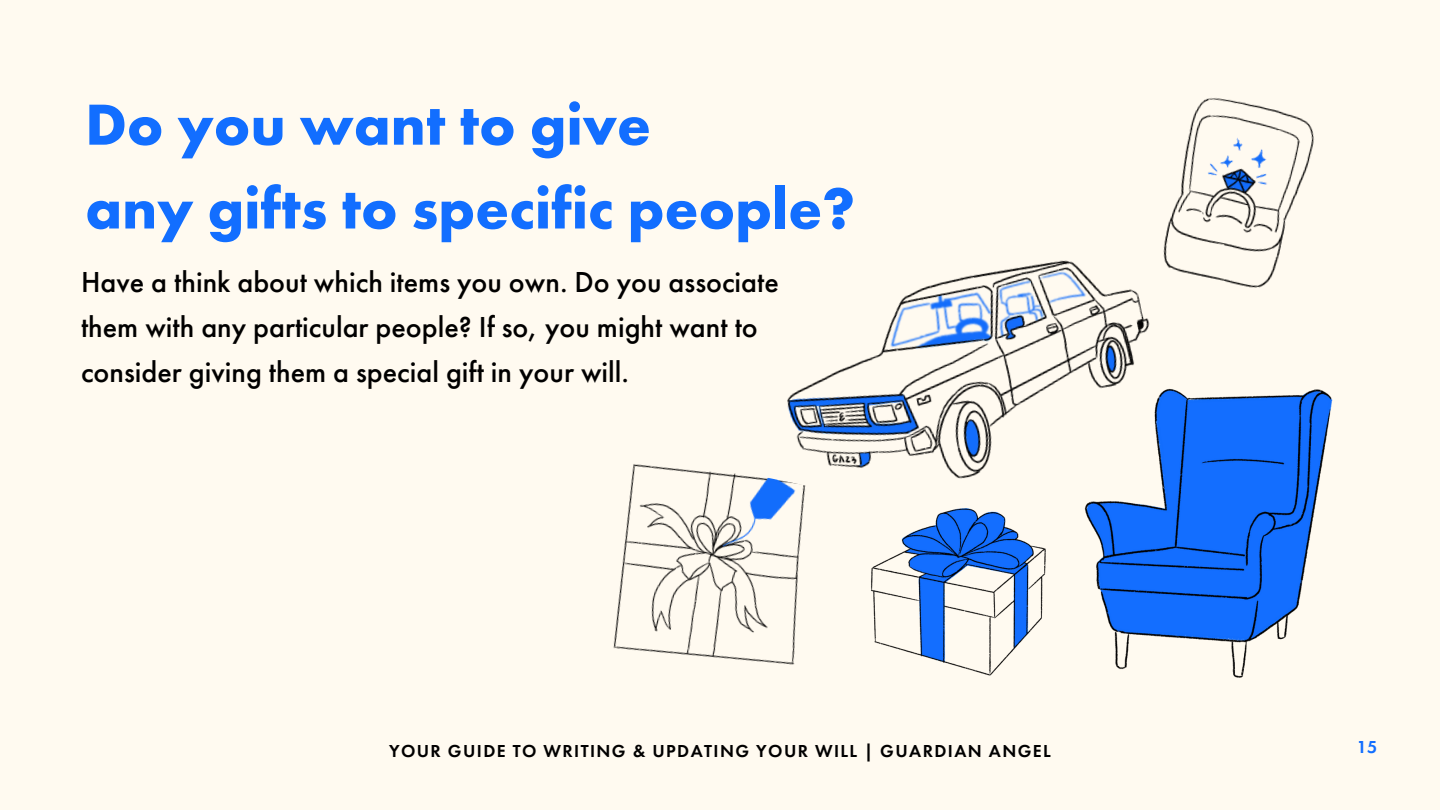
<style>
.page{position:relative;width:1440px;height:810px;background:#fffaf0}
.page>*{position:absolute;margin:0;border:0;box-sizing:border-box;transform-origin:0 0}
.t1{font:700 60px "Futura PT";color:#126eff}
.t2{font:500 30px/45px "Futura PT";color:#000}
.t3{font:600 18px "Futura PT";letter-spacing:.08em;color:#000}
.t4{font:600 18px "Futura PT";color:#126eff}
</style>
<div class="page">
<img style="left:871px;top:516px;width:175px;height:160px">
<img style="left:613px;top:464px;width:190px;height:201px">
<img style="left:757px;top:260px;width:393px;height:256px">
<img style="left:1079px;top:380px;width:254px;height:298px">
<img style="left:1163px;top:98px;width:151px;height:190px">
<p class="t1" style="left:85px;top:86px;width:567px">Do you want to give</p>
<p class="t1" style="left:85px;top:170px;width:771px">any gifts to specific people?</p>
<p class="t2" style="left:81px;top:259px;width:699px">Have a think about which items you own. Do you associate them with any particular people? If so, you might want to consider giving them a special gift in your will.</p>
<p class="t3" style="left:389px;top:739px;width:663px">YOUR GUIDE TO WRITING &amp; UPDATING YOUR WILL | GUARDIAN ANGEL</p>
<p class="t4" style="left:1357px;top:735px;width:22px">15</p>
</div>
